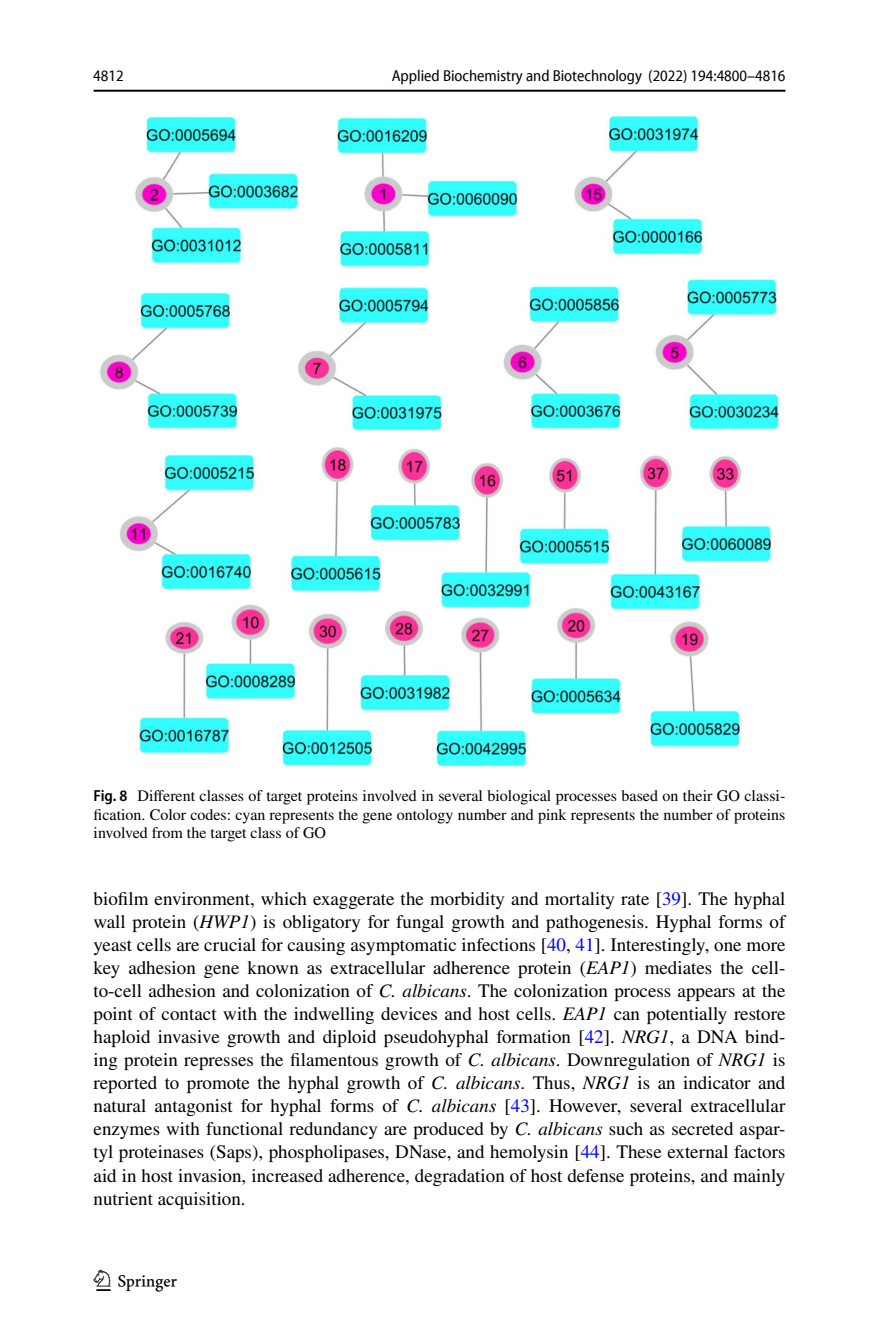
<style>
.page{position:relative;width:879px;height:1333px;background:#fff}
.page>*{position:absolute;margin:0;border:0;box-sizing:border-box;transform-origin:0 0}
.t1{font:30px "Springnew Regular 2";color:#000}
.t2{font:19px/23px "STIX";color:#000;text-align:justify}
.t3{font:16px/18.4px "STIX";color:#000;text-align:justify}
.t4{font:semi-condensed 16px "Myriad Pro Unic";color:#000}
.s1{font-family:"Myriad Pro";font-weight:600;font-stretch:semi-condensed}
.s2{color:#00f}
.s3{font-style:italic}
</style>
<div class="page">
<hr style="left:94px;top:90px;width:691px;height:2px;background:#000">
<img style="left:100px;top:116px;width:680px;height:650px">
<p class="t4" style="left:93px;top:69px;width:32px">4812</p>
<p class="t4" style="left:392px;top:69px;width:395px">Applied Biochemistry and Biotechnology (2022) 194:4800–4816</p>
<p class="t3" style="left:94px;top:787px;width:693px"><span class="s1">Fig. 8</span> Different classes of target proteins involved in several biological processes based on their GO classi&shy;fication. Color codes: cyan represents the gene ontology number and pink represents the number of proteins involved from the target class of GO</p>
<p class="t2" style="left:94px;top:888px;width:693px">biofilm environment, which exaggerate the morbidity and mortality rate [<span class="s2">39</span>]. The hyphal wall protein (<span class="s3">HWP1</span>) is obligatory for fungal growth and pathogenesis. Hyphal forms of yeast cells are crucial for causing asymptomatic infections [<span class="s2">40</span>, <span class="s2">41</span>]. Interestingly, one more key adhesion gene known as extracellular adherence protein (<span class="s3">EAP1</span>) mediates the cell&shy;to-cell adhesion and colonization of <span class="s3">C. albicans</span>. The colonization process appears at the point of contact with the indwelling devices and host cells. <span class="s3">EAP1</span> can potentially restore haploid invasive growth and diploid pseudohyphal formation [<span class="s2">42</span>]. <span class="s3">NRG1</span>, a DNA bind&shy;ing protein represses the filamentous growth of <span class="s3">C. albicans</span>. Downregulation of <span class="s3">NRG1</span> is reported to promote the hyphal growth of <span class="s3">C. albicans</span>. Thus, <span class="s3">NRG1</span> is an indicator and natural antagonist for hyphal forms of <span class="s3">C. albicans</span> [<span class="s2">43</span>]. However, several extracellular enzymes with functional redundancy are produced by <span class="s3">C. albicans</span> such as secreted aspar&shy;tyl proteinases (Saps), phospholipases, DNase, and hemolysin [<span class="s2">44</span>]. These external factors aid in host invasion, increased adherence, degradation of host defense proteins, and mainly nutrient acquisition.</p>
<h1 class="t1" style="left:96px;top:1269px;width:83px">1 3</h1>
</div>
